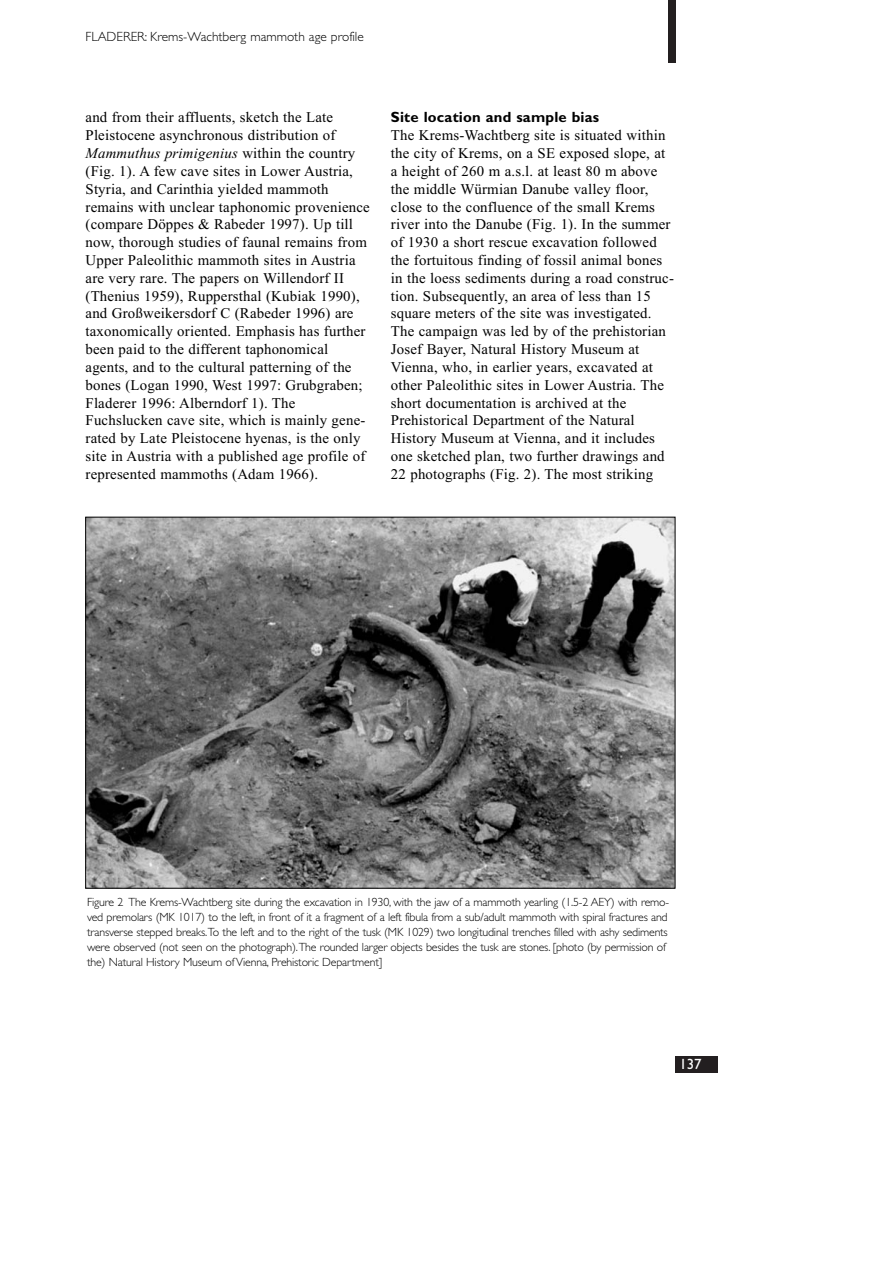
<style>
.page{position:relative;width:893px;height:1263px;background:#fff}
.page>*{position:absolute;margin:0;border:0;box-sizing:border-box;transform-origin:0 0}
.t1{font:14.85px/17.9px "Times New Roman";letter-spacing:.015em;color:#000}
.t2{font:700 14.85px "Gill Sans";letter-spacing:.015em;color:#000}
.t3{font:14.85px "Gill Sans";color:#fff}
.t4{font:300 13.35px "Gill Sans";color:#000}
.t5{font:300 11.85px/14.9px "Gill Sans";letter-spacing:-.015em;color:#000}
.s1{font-style:italic}
</style>
<div class="page">
<div style="left:667px;top:0;width:8px;height:62px;background:#231f20"></div>
<div style="left:675px;top:1056px;width:42px;height:17px;background:#231f20"></div>
<img style="left:88px;top:519px;width:585px;height:367px">
<p class="t4" style="left:86px;top:32px;width:280px">FLADERER: Krems-Wachtberg mammoth age profile</p>
<p class="t1" style="left:86px;top:110px;width:286px">and from their affluents, sketch the Late Pleistocene asynchronous distribution of <span class="s1">Mammuthus primigenius</span> within the country (Fig. 1). A few cave sites in Lower Austria, Styria, and Carinthia yielded mammoth remains with unclear taphonomic provenience (compare Döppes &amp; Rabeder 1997). Up till now, thorough studies of faunal remains from Upper Paleolithic mammoth sites in Austria are very rare. The papers on Willendorf II (Thenius 1959), Ruppersthal (Kubiak 1990), and Großweikersdorf C (Rabeder 1996) are taxonomically oriented. Emphasis has further been paid to the different taphonomical agents, and to the cultural patterning of the bones (Logan 1990, West 1997: Grubgraben; Fladerer 1996: Alberndorf 1). The Fuchslucken cave site, which is mainly gene&shy;rated by Late Pleistocene hyenas, is the only site in Austria with a published age profile of represented mammoths (Adam 1966).</p>
<p class="t2" style="left:391px;top:112px;width:210px">Site location and sample bias</p>
<p class="t1" style="left:391px;top:128px;width:284px">The Krems-Wachtberg site is situated within the city of Krems, on a SE exposed slope, at a height of 260 m a.s.l. at least 80 m above the middle Würmian Danube valley floor, close to the confluence of the small Krems river into the Danube (Fig. 1). In the summer of 1930 a short rescue excavation followed the fortuitous finding of fossil animal bones in the loess sediments during a road construc&shy;tion. Subsequently, an area of less than 15 square meters of the site was investigated.<br>The campaign was led by of the prehistorian Josef Bayer, Natural History Museum at Vienna, who, in earlier years, excavated at other Paleolithic sites in Lower Austria. The short documentation is archived at the Prehistorical Department of the Natural History Museum at Vienna, and it includes one sketched plan, two further drawings and 22 photographs (Fig. 2). The most striking</p>
<p class="t5" style="left:87px;top:896px;width:583px">Figure 2 The Krems-Wachtberg site during the excavation in 1930, with the jaw of a mammoth yearling (1.5-2 AEY) with remo&shy;ved premolars (MK 1017) to the left, in front of it a fragment of a left fibula from a sub/adult mammoth with spiral fractures and transverse stepped breaks.To the left and to the right of the tusk (MK 1029) two longitudinal trenches filled with ashy sediments were observed (not seen on the photograph).The rounded larger objects besides the tusk are stones. [photo (by permission of the) Natural History Museum of Vienna, Prehistoric Department]</p>
<p class="t3" style="left:679px;top:1059px;width:24px">137</p>
</div>
